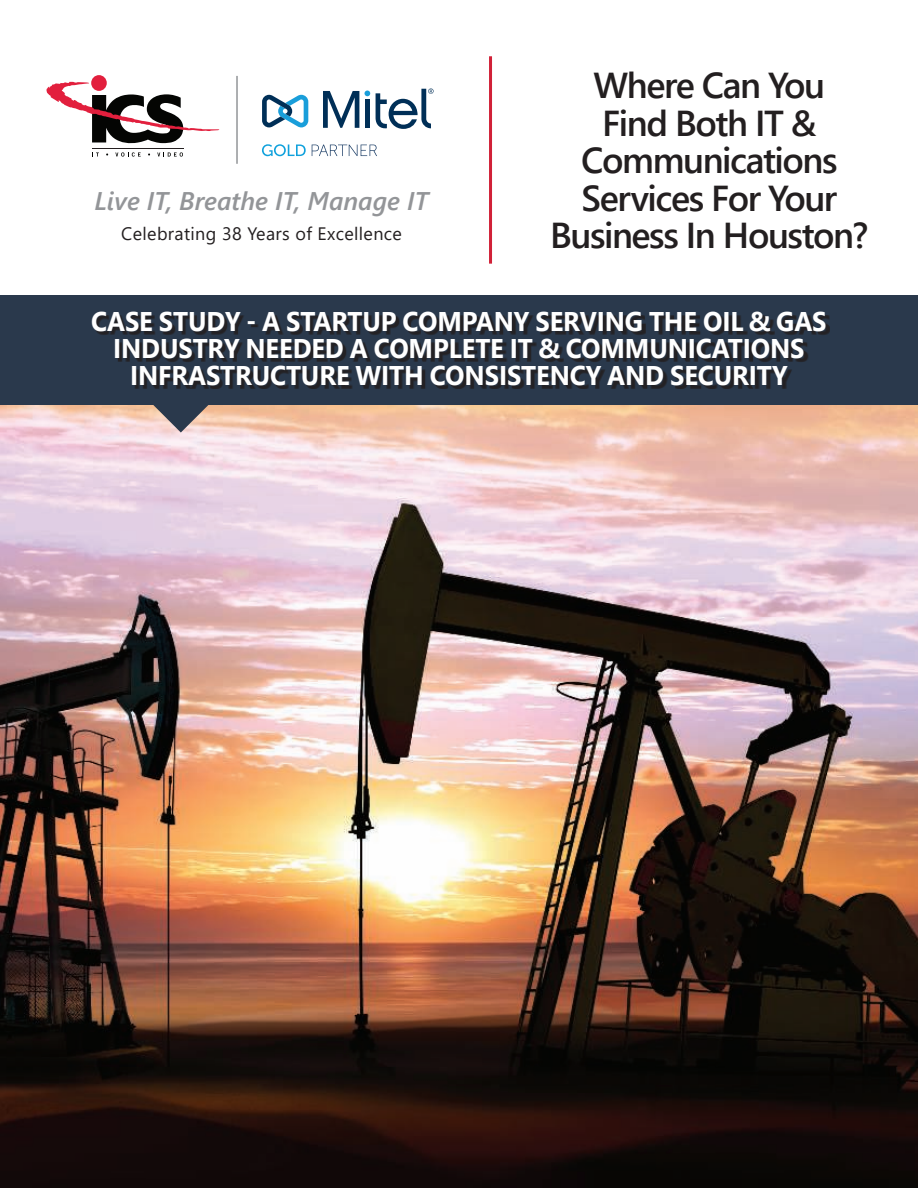
<style>
.page{position:relative;width:918px;height:1188px;background:#fff}
.page>*{position:absolute;margin:0;border:0;box-sizing:border-box;transform-origin:0 0}
.t1{font:600 36px/37.5px "Segoe UI";letter-spacing:-.04em;color:#231f20;text-align:center}
.t2{font:700 27px/27px "Segoe UI";letter-spacing:-.005em;color:#fff;text-align:center;scale:.95 1}
.t3{font:italic 600 25.5px "Segoe UI";color:#939598}
.t4{font:18px "Segoe UI";letter-spacing:.02em;color:#231f20}
</style>
<div class="page">
<img style="left:0;top:405px;width:918px;height:783px">
<div style="left:0;top:296px;width:918px;height:109px;background:#2a394c"></div>
<svg style="left:132px;top:405px;width:98px;height:28px;background:#bea69d"></svg>
<div style="left:95px;top:315px;width:734px;height:74px;background:#231f20;opacity:.9"></div>
<div style="left:91px;top:75px;width:16px;height:16px;background:#e21f3d;border-radius:50%"></div>
<svg style="left:46px;top:82px;width:173px;height:62px"></svg>
<hr style="left:92px;top:148px;width:91px;height:1px;background:#241f20">
<svg style="left:92px;top:152px;width:7px;height:5px"></svg>
<svg style="left:115px;top:152px;width:26px;height:5px"></svg>
<svg style="left:157px;top:152px;width:26px;height:5px"></svg>
<hr style="left:236px;top:76px;width:2px;height:88px;background:#939598">
<svg style="left:365px;top:91px;width:5px;height:5px"></svg>
<svg style="left:323px;top:91px;width:36px;height:37px"></svg>
<svg style="left:262px;top:95px;width:46px;height:32px"></svg>
<div style="left:365px;top:99px;width:5px;height:29px;background:#002f57"></div>
<svg style="left:376px;top:88px;width:58px;height:41px"></svg>
<svg style="left:262px;top:144px;width:44px;height:12px"></svg>
<svg style="left:312px;top:145px;width:65px;height:11px"></svg>
<hr style="left:489px;top:56px;width:3px;height:208px;background:#d12138">
<p class="t3" style="left:95px;top:191px;width:336px">Live IT, Breathe IT, Manage IT</p>
<p class="t4" style="left:121px;top:226px;width:282px">Celebrating 38 Years of Excellence</p>
<h1 class="t1" style="left:550px;top:70px;width:320px">Where Can You<br>Find Both IT &amp;<br>Communications<br>Services For Your<br>Business In Houston?</h1>
<p class="t2" style="left:91px;top:311px;width:776px">CASE STUDY - A STARTUP COMPANY SERVING THE OIL &amp; GAS<br>INDUSTRY NEEDED A COMPLETE IT &amp; COMMUNICATIONS<br>INFRASTRUCTURE WITH CONSISTENCY AND SECURITY</p>
</div>
